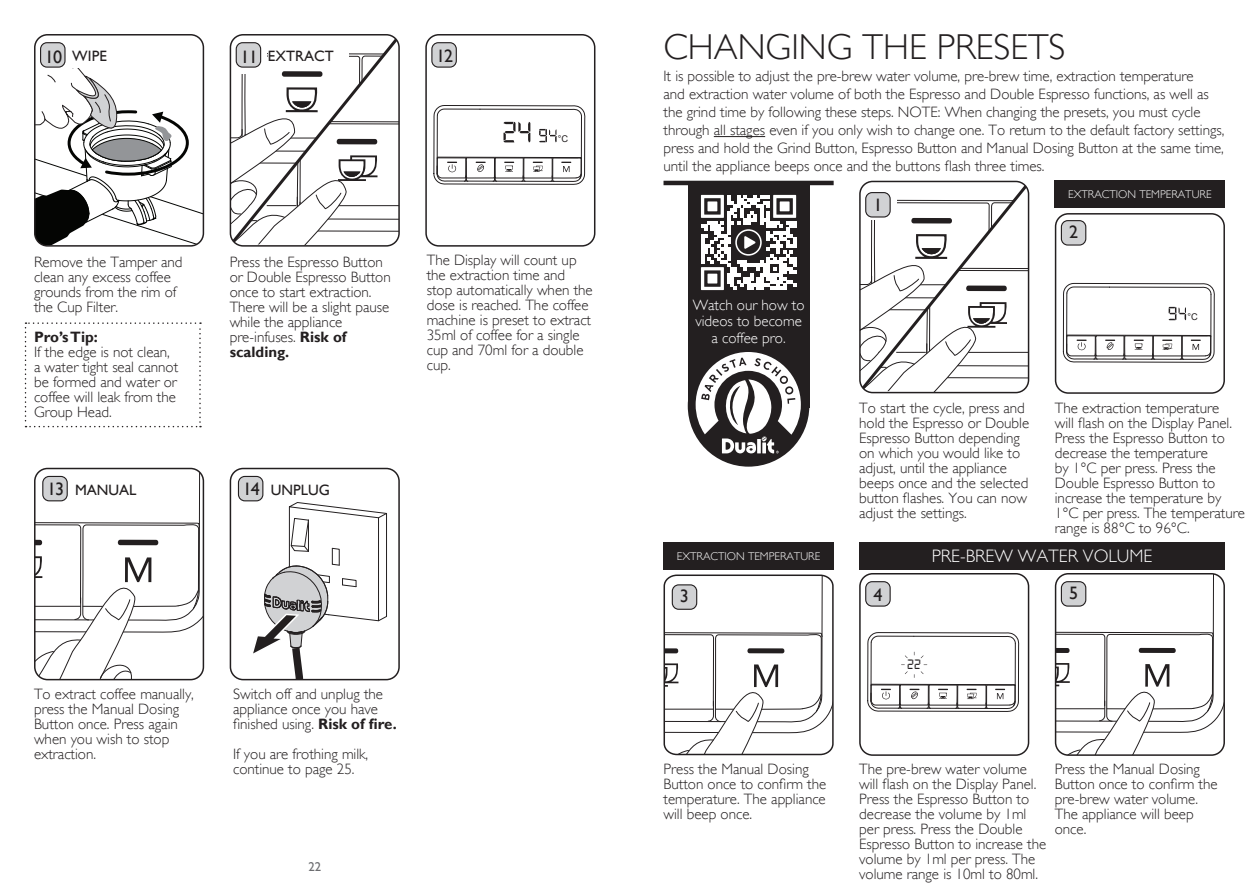
<style>
.page{position:relative;width:1259px;height:893px;background:#fff}
.page>*{position:absolute;margin:0;border:0;box-sizing:border-box;transform-origin:0 0}
.t1{font:300 36px "Gill Sans";color:#231f20}
.t2{font:300 18px "Gill Sans";color:#fff}
.t3{font:18px "Gill Sans";letter-spacing:-.05em;color:#231f20}
.t4{font:300 15px/15px "Gill Sans";color:#231f20}
.Instructions{font:300 15px/16.5px "Gill Sans";color:#fff}
.t5{font:15px "Gill Sans";color:#231f20}
.t6{font:700 15px "Gill Sans";color:#231f20}
.t7{font:14.55px "Digital 7";color:#231f20}
.t8{font:12.75px "Gill Sans";color:#6c6d70}
.t9{font:300 11.25px "Gill Sans";color:#fff}
.t10{font:9.3px "Arial";color:#231f20}
.s1{font-weight:700}
</style>
<div class="page">
<svg style="left:1057px;top:574px;width:167px;height:179px"></svg>
<div style="left:1055px;top:574px;width:37px;height:38px;background:#fff"></div>
<div style="left:1054px;top:573px;width:171px;height:183px;border:2px solid #231f20;border-radius:13px"></div>
<svg style="left:37px;top:35px;width:166px;height:209px"></svg>
<div style="left:35px;top:35px;width:36px;height:38px;background:#fff"></div>
<div style="left:34px;top:34px;width:170px;height:213px;border:2px solid #231f20;border-radius:13px"></div>
<div style="left:41px;top:43px;width:24px;height:24px;background:#d1d2d4;border-radius:6px"></div>
<div style="left:40px;top:42px;width:26px;height:26px;border:1px solid #231f20;border-radius:6px"></div>
<hr style="left:714px;top:136px;width:51px;height:1px;background:#231f20">
<div style="left:1054px;top:181px;width:171px;height:27px;background:#231f20"></div>
<div style="left:663px;top:542px;width:170px;height:27px;background:#231f20"></div>
<div style="left:859px;top:542px;width:366px;height:27px;background:#231f20"></div>
<svg style="left:35px;top:468px;width:168px;height:212px"></svg>
<div style="left:35px;top:468px;width:32px;height:33px;background:#fff"></div>
<div style="left:34px;top:468px;width:170px;height:212px;border:2px solid #231f20;border-radius:13px"></div>
<svg style="left:253px;top:502px;width:134px;height:175px"></svg>
<div style="left:230px;top:469px;width:37px;height:38px;background:#fff"></div>
<div style="left:230px;top:468px;width:170px;height:212px;border:2px solid #231f20;border-radius:13px"></div>
<svg style="left:230px;top:37px;width:167px;height:207px"></svg>
<div style="left:230px;top:35px;width:37px;height:38px;background:#fff"></div>
<div style="left:230px;top:34px;width:170px;height:213px;border:2px solid #231f20;border-radius:13px"></div>
<svg style="left:860px;top:181px;width:168px;height:211px"></svg>
<div style="left:860px;top:182px;width:36px;height:38px;background:#fff"></div>
<div style="left:859px;top:181px;width:170px;height:212px;border:2px solid #231f20;border-radius:13px"></div>
<div style="left:236px;top:43px;width:25px;height:24px;background:#d1d2d4;border-radius:6px"></div>
<div style="left:236px;top:42px;width:25px;height:26px;border:1px solid #231f20;border-radius:6px"></div>
<svg style="left:433px;top:105px;width:153px;height:80px"></svg>
<div style="left:425px;top:34px;width:170px;height:213px;border:2px solid #231f20;border-radius:13px"></div>
<div style="left:432px;top:43px;width:24px;height:24px;background:#d1d2d4;border-radius:6px"></div>
<div style="left:431px;top:42px;width:26px;height:26px;border:1px solid #231f20;border-radius:6px"></div>
<div style="left:43px;top:476px;width:24px;height:25px;background:#d1d2d4;border-radius:6px"></div>
<div style="left:42px;top:476px;width:26px;height:25px;border:1px solid #231f20;border-radius:6px"></div>
<div style="left:238px;top:476px;width:25px;height:25px;background:#d1d2d4;border-radius:6px"></div>
<div style="left:238px;top:476px;width:25px;height:25px;border:1px solid #231f20;border-radius:6px"></div>
<svg style="left:663px;top:574px;width:171px;height:182px"></svg>
<div style="left:865px;top:193px;width:25px;height:24px;background:#d1d2d4;border-radius:6px"></div>
<div style="left:865px;top:192px;width:25px;height:26px;border:1px solid #231f20;border-radius:6px"></div>
<svg style="left:1062px;top:282px;width:153px;height:81px"></svg>
<div style="left:1054px;top:213px;width:171px;height:181px;border:2px solid #231f20;border-radius:13px"></div>
<div style="left:1061px;top:221px;width:24px;height:24px;background:#d1d2d4;border-radius:6px"></div>
<div style="left:1060px;top:220px;width:26px;height:26px;border:1px solid #231f20;border-radius:6px"></div>
<div style="left:672px;top:585px;width:24px;height:24px;background:#d1d2d4;border-radius:6px"></div>
<div style="left:672px;top:584px;width:25px;height:26px;border:1px solid #231f20;border-radius:6px"></div>
<div style="left:72px;top:45px;width:117px;height:23px;background:#fff"></div>
<div style="left:268px;top:45px;width:81px;height:23px;background:#fff"></div>
<div style="left:75px;top:478px;width:74px;height:24px;background:#fff"></div>
<svg style="left:25px;top:322px;width:176px;height:105px"></svg>
<svg style="left:867px;top:632px;width:153px;height:80px"></svg>
<div style="left:859px;top:573px;width:170px;height:183px;border:2px solid #231f20;border-radius:13px"></div>
<div style="left:865px;top:582px;width:25px;height:24px;background:#d1d2d4;border-radius:6px"></div>
<div style="left:865px;top:581px;width:25px;height:26px;border:1px solid #231f20;border-radius:6px"></div>
<div style="left:1061px;top:582px;width:24px;height:24px;background:#d1d2d4;border-radius:6px"></div>
<div style="left:1060px;top:581px;width:26px;height:26px;border:1px solid #231f20;border-radius:6px"></div>
<div style="left:688px;top:182px;width:121px;height:226px;background:#231f20"></div>
<div style="left:688px;top:345px;width:121px;height:122px;background:#231f20;border-radius:50%"></div>
<svg style="left:695px;top:352px;width:106px;height:101px"></svg>
<svg style="left:701px;top:195px;width:95px;height:95px"></svg>
<hr style="left:663px;top:181px;width:170px;height:4px;background:#231f20">
<p class="t3" style="left:45px;top:46px;width:19px">10</p>
<p class="t5" style="left:72px;top:48px;width:36px">WIPE</p>
<p class="t5" style="left:268px;top:48px;width:67px">EXTRACT</p>
<p class="t3" style="left:240px;top:46px;width:19px">11</p>
<p class="t3" style="left:436px;top:45px;width:19px">12</p>
<p class="t10" style="left:558px;top:132px;width:12px">°C</p>
<p class="t1" style="left:663px;top:25px;width:403px">CHANGING THE PRESETS</p>
<p class="t4" style="left:663px;top:67px;width:562px;line-height:18px">It is possible to adjust the pre-brew water volume, pre-brew time, extraction temperature<br>and extraction water volume of both the Espresso and Double Espresso functions, as well as the grind time by following these steps. NOTE: When changing the presets, you must cycle through all stages even if you only wish to change one. To return to the default factory settings, press and hold the Grind Button, Espresso Button and Manual Dosing Button at the same time, until the appliance beeps once and the buttons flash three times.</p>
<p class="t9" style="left:1068px;top:188px;width:145px">EXTRACTION TEMPERATURE</p>
<p class="t3" style="left:873px;top:195px;width:10px">1</p>
<p class="t3" style="left:1069px;top:221px;width:10px">2</p>
<p class="t4" style="left:34px;top:254px;width:150px">Remove the Tamper and clean any excess coffee grounds from the rim of the Cup Filter.</p>
<p class="t6" style="left:34px;top:328px;width:65px">Pro’s Tip:</p>
<p class="t4" style="left:34px;top:344px;width:146px">If the edge is not clean, a water tight seal cannot be formed and water or coffee will leak from the<br>Group Head.</p>
<p class="t4" style="left:230px;top:254px;width:162px">Press the Espresso Button or Double Espresso Button once to start extraction.<br>There will be a slight pause while the appliance pre-infuses. <span class="s1">Risk of scalding.</span></p>
<p class="t3" style="left:47px;top:479px;width:19px">13</p>
<p class="t3" style="left:243px;top:479px;width:19px">14</p>
<p class="t5" style="left:75px;top:481px;width:63px">MANUAL</p>
<p class="t5" style="left:271px;top:481px;width:61px">UNPLUG</p>
<p class="t4" style="left:427px;top:253px;width:167px">The Display will count up the extraction time and stop automatically when the dose is reached. The coffee machine is preset to extract<br>35ml of coffee for a single cup and 70ml for a double cup.</p>
<p class="Instructions" style="left:692px;top:296px;width:113px">Watch our how to videos to become</p>
<p class="Instructions" style="left:711px;top:329px;width:76px">a coffee pro.</p>
<p class="t10" style="left:1187px;top:310px;width:12px">°C</p>
<p class="t4" style="left:859px;top:400px;width:172px">To start the cycle, press and hold the Espresso or Double<br>Espresso Button depending on which you would like to adjust, until the appliance beeps once and the selected button flashes. You can now adjust the settings.</p>
<p class="t4" style="left:1054px;top:400px;width:191px">The extraction temperature<br>will flash on the Display Panel.<br>Press the Espresso Button to decrease the temperature<br>by 1°C per press. Press the<br>Double Espresso Button to increase the temperature by<br>1°C per press. The temperature range is 88°C to 96°C.</p>
<p class="t9" style="left:677px;top:549px;width:145px">EXTRACTION TEMPERATURE</p>
<p class="t2" style="left:931px;top:545px;width:222px">PRE-BREW WATER VOLUME</p>
<p class="t3" style="left:680px;top:586px;width:10px">3</p>
<p class="t3" style="left:873px;top:584px;width:10px">4</p>
<p class="t3" style="left:1069px;top:582px;width:10px">5</p>
<p class="t7" style="left:907px;top:658px;width:15px">22</p>
<p class="t4" style="left:34px;top:687px;width:161px">To extract coffee manually, press the Manual Dosing<br>Button once. Press again when you wish to stop extraction.</p>
<p class="t4" style="left:233px;top:687px;width:165px">Switch off and unplug the appliance once you have finished using. <span class="s1">Risk of fire.</span></p>
<p class="t4" style="left:233px;top:747px;width:137px">If you are frothing milk, continue to page 25.</p>
<p class="t4" style="left:663px;top:761px;width:164px">Press the Manual Dosing<br>Button once to confirm the temperature. The appliance will beep once.</p>
<p class="t4" style="left:859px;top:761px;width:189px">The pre-brew water volume will flash on the Display Panel.<br>Press the Espresso Button to decrease the volume by 1ml per press. Press the Double<br>Espresso Button to increase the volume by 1ml per press. The volume range is 10ml to 80ml.</p>
<p class="t8" style="left:308px;top:859px;width:14px">22</p>
<p class="t8" style="left:938px;top:859px;width:14px">23</p>
<p class="t4" style="left:1054px;top:761px;width:164px">Press the Manual Dosing<br>Button once to confirm the pre-brew water volume.<br>The appliance will beep once.</p>
</div>
